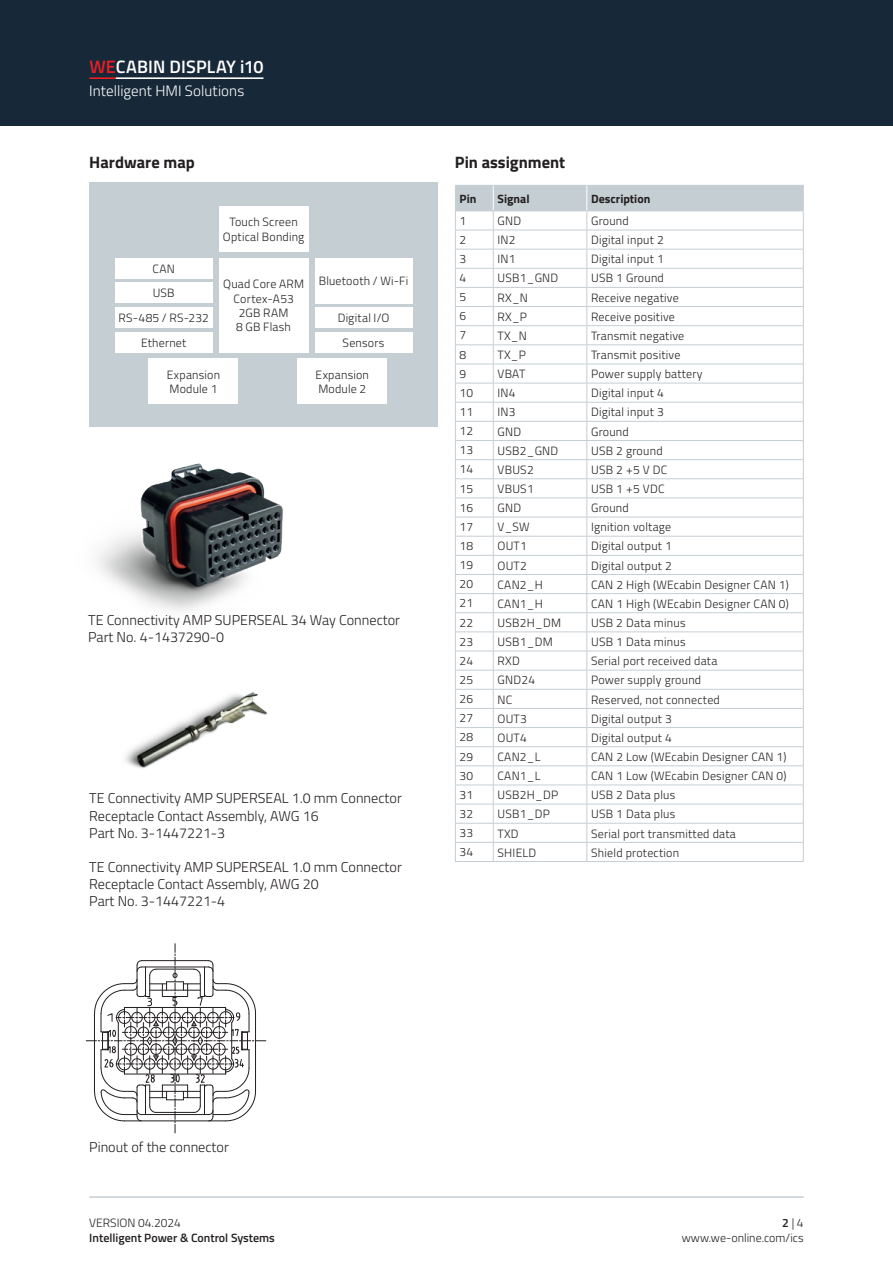
<style>
.page{position:relative;width:893px;height:1263px;background:#fff}
.page>*{position:absolute;margin:0;border:0;box-sizing:border-box;transform-origin:0 0}
.t1{font:600 18px "Titillium";letter-spacing:.005em;color:#fff}
.t2{font:700 16.5px "Titillium";color:#231f20}
.t3{font:300 15px "Titillium";letter-spacing:.005em;color:#fff}
.t4{font:300 14.25px/17.1px "Titillium";color:#231f20}
.t5{font:300 12px/14.4px "Titillium";letter-spacing:.02em;color:#231f20;text-align:center}
.t6{font:300 12px/14.4px "Titillium";color:#231f20;text-align:right}
.t7{font:600 12px "Titillium";color:#231f20}
.t8{font:700 12px "Titillium";color:#231f20}
.s1{color:#ee1d23}
.s2{font-weight:600}
</style>
<div class="page">
<div style="left:0;top:0;width:893px;height:125px;background:#172938"></div>
<hr style="left:89px;top:77px;width:27px;height:2px;background:#ee1d23">
<hr style="left:116px;top:77px;width:147px;height:2px;background:#fff">
<hr style="left:89px;top:1196px;width:715px;height:2px;background:#c5ced3">
<div style="left:89px;top:182px;width:349px;height:245px;background:#c5ced3"></div>
<div style="left:115px;top:258px;width:98px;height:21px;background:#fff"></div>
<div style="left:315px;top:258px;width:97px;height:45px;background:#fff"></div>
<div style="left:219px;top:207px;width:89px;height:45px;background:#fff"></div>
<div style="left:149px;top:359px;width:89px;height:45px;background:#fff"></div>
<div style="left:298px;top:359px;width:89px;height:45px;background:#fff"></div>
<div style="left:115px;top:283px;width:98px;height:20px;background:#fff"></div>
<div style="left:115px;top:307px;width:98px;height:21px;background:#fff"></div>
<div style="left:315px;top:307px;width:97px;height:21px;background:#fff"></div>
<div style="left:115px;top:332px;width:98px;height:20px;background:#fff"></div>
<div style="left:315px;top:332px;width:97px;height:20px;background:#fff"></div>
<div style="left:219px;top:258px;width:89px;height:94px;background:#fff"></div>
<img style="left:97px;top:463px;width:186px;height:148px">
<img style="left:125px;top:692px;width:142px;height:77px">
<svg style="left:86px;top:944px;width:180px;height:189px"></svg>
<hr style="left:141px;top:967px;width:68px;height:1px;background:#231f20">
<hr style="left:141px;top:960px;width:68px;height:1px;background:#231f20">
<hr style="left:455px;top:861px;width:38px;height:1px;background:#c5ced3">
<hr style="left:493px;top:861px;width:94px;height:1px;background:#c5ced3">
<hr style="left:587px;top:861px;width:217px;height:1px;background:#c5ced3">
<svg style="left:455px;top:185px;width:349px;height:676px"></svg>
<h1 class="t1" style="left:89px;top:54px;width:176px"><span class="s1">WE</span>CABIN DISPLAY i10</h1>
<p class="t3" style="left:89px;top:80px;width:157px">Intelligent HMI Solutions</p>
<h2 class="t2" style="left:89px;top:149px;width:107px">Hardware map</h2>
<h2 class="t2" style="left:455px;top:149px;width:112px">Pin assignment</h2>
<p class="t5" style="left:152px;top:261px;width:24px">CAN</p>
<p class="t5" style="left:119px;top:280px;width:92px;line-height:24.6px">USB<br>RS-485 / RS-232</p>
<p class="t5" style="left:223px;top:214px;width:83px">Touch Screen<br>Optical Bonding</p>
<p class="t5" style="left:223px;top:276px;width:82px">Quad Core ARM<br>Cortex-A53<br>2GB RAM<br>8 GB Flash</p>
<p class="t5" style="left:319px;top:273px;width:91px">Bluetooth / Wi-Fi</p>
<p class="t5" style="left:338px;top:310px;width:53px">Digital I/O</p>
<p class="t5" style="left:141px;top:335px;width:47px">Ethernet</p>
<p class="t5" style="left:343px;top:335px;width:43px">Sensors</p>
<p class="t5" style="left:167px;top:367px;width:55px;text-align:left">Expansion<br>Module 1</p>
<p class="t5" style="left:316px;top:367px;width:55px;text-align:left">Expansion<br>Module 2</p>
<p class="t4" style="left:88px;top:611px;width:313px">TE Connectivity AMP SUPERSEAL 34 Way Connector<br>Part No. 4-1437290-0</p>
<p class="t4" style="left:89px;top:789px;width:314px">TE Connectivity AMP SUPERSEAL 1.0 mm Connector<br>Receptacle Contact Assembly, AWG 16<br>Part No. 3-1447221-3</p>
<p class="t4" style="left:89px;top:858px;width:314px">TE Connectivity AMP SUPERSEAL 1.0 mm Connector<br>Receptacle Contact Assembly, AWG 20<br>Part No. 3-1447221-4</p>
<p class="t8" style="left:460px;top:189px;width:18px">Pin</p>
<p class="t8" style="left:497px;top:189px;width:34px">Signal</p>
<p class="t8" style="left:591px;top:189px;width:61px">Description</p>
<p class="t5" style="left:460px;top:213px;width:8px">1</p>
<p class="t5" style="left:497px;top:213px;width:25px">GND</p>
<p class="t5" style="left:591px;top:213px;width:39px">Ground</p>
<p class="t5" style="left:460px;top:232px;width:8px">2</p>
<p class="t5" style="left:497px;top:232px;width:20px">IN2</p>
<p class="t5" style="left:591px;top:232px;width:74px">Digital input 2</p>
<p class="t5" style="left:460px;top:251px;width:8px">3</p>
<p class="t5" style="left:497px;top:251px;width:20px">IN1</p>
<p class="t5" style="left:591px;top:251px;width:74px">Digital input 1</p>
<p class="t5" style="left:460px;top:270px;width:8px">4</p>
<p class="t5" style="left:497px;top:270px;width:62px">USB1_GND</p>
<p class="t5" style="left:591px;top:270px;width:74px">USB 1 Ground</p>
<p class="t5" style="left:460px;top:289px;width:8px">5</p>
<p class="t5" style="left:497px;top:290px;width:32px">RX_N</p>
<p class="t5" style="left:591px;top:290px;width:89px">Receive negative</p>
<p class="t5" style="left:460px;top:308px;width:8px">6</p>
<p class="t5" style="left:497px;top:309px;width:31px">RX_P</p>
<p class="t5" style="left:591px;top:309px;width:85px">Receive positive</p>
<p class="t5" style="left:460px;top:327px;width:8px">7</p>
<p class="t5" style="left:497px;top:328px;width:31px">TX_N</p>
<p class="t5" style="left:591px;top:328px;width:95px">Transmit negative</p>
<p class="t5" style="left:460px;top:347px;width:8px">8</p>
<p class="t5" style="left:497px;top:347px;width:30px">TX_P</p>
<p class="t5" style="left:591px;top:347px;width:91px">Transmit positive</p>
<p class="t5" style="left:460px;top:366px;width:8px">9</p>
<p class="t5" style="left:497px;top:366px;width:29px">VBAT</p>
<p class="t5" style="left:591px;top:366px;width:113px">Power supply battery</p>
<p class="t5" style="left:460px;top:385px;width:15px">10</p>
<p class="t5" style="left:497px;top:385px;width:20px">IN4</p>
<p class="t5" style="left:591px;top:385px;width:74px">Digital input 4</p>
<p class="t5" style="left:460px;top:404px;width:15px">11</p>
<p class="t5" style="left:497px;top:404px;width:20px">IN3</p>
<p class="t5" style="left:591px;top:404px;width:74px">Digital input 3</p>
<p class="t5" style="left:460px;top:423px;width:15px">12</p>
<p class="t5" style="left:497px;top:423px;width:25px">GND</p>
<p class="t5" style="left:591px;top:423px;width:39px">Ground</p>
<p class="t5" style="left:460px;top:442px;width:15px">13</p>
<p class="t5" style="left:497px;top:443px;width:62px">USB2_GND</p>
<p class="t5" style="left:591px;top:443px;width:73px">USB 2 ground</p>
<p class="t5" style="left:460px;top:461px;width:15px">14</p>
<p class="t5" style="left:497px;top:462px;width:38px">VBUS2</p>
<p class="t5" style="left:591px;top:462px;width:78px">USB 2 +5 V DC</p>
<p class="t5" style="left:460px;top:481px;width:15px">15</p>
<p class="t5" style="left:497px;top:481px;width:38px">VBUS1</p>
<p class="t5" style="left:591px;top:481px;width:75px">USB 1 +5 VDC</p>
<p class="t5" style="left:460px;top:500px;width:15px">16</p>
<p class="t5" style="left:497px;top:500px;width:25px">GND</p>
<p class="t5" style="left:591px;top:500px;width:39px">Ground</p>
<p class="t5" style="left:460px;top:519px;width:15px">17</p>
<p class="t5" style="left:497px;top:519px;width:34px">V_SW</p>
<p class="t5" style="left:591px;top:519px;width:82px">Ignition voltage</p>
<p class="t5" style="left:460px;top:538px;width:15px">18</p>
<p class="t5" style="left:497px;top:538px;width:31px">OUT1</p>
<p class="t5" style="left:591px;top:538px;width:82px">Digital output 1</p>
<p class="t5" style="left:460px;top:557px;width:15px">19</p>
<p class="t5" style="left:497px;top:557px;width:31px">OUT2</p>
<p class="t5" style="left:591px;top:557px;width:82px">Digital output 2</p>
<p class="t5" style="left:460px;top:576px;width:15px">20</p>
<p class="t5" style="left:497px;top:577px;width:47px">CAN2_H</p>
<p class="t5" style="left:591px;top:577px;width:199px">CAN 2 High (WEcabin Designer CAN 1)</p>
<p class="t5" style="left:460px;top:595px;width:15px">21</p>
<p class="t5" style="left:497px;top:596px;width:47px">CAN1_H</p>
<p class="t5" style="left:591px;top:596px;width:199px">CAN 1 High (WEcabin Designer CAN 0)</p>
<p class="t5" style="left:460px;top:615px;width:15px">22</p>
<p class="t5" style="left:497px;top:615px;width:65px">USB2H_DM</p>
<p class="t5" style="left:591px;top:615px;width:96px">USB 2 Data minus</p>
<p class="t5" style="left:460px;top:634px;width:15px">23</p>
<p class="t5" style="left:497px;top:634px;width:57px">USB1_DM</p>
<p class="t5" style="left:591px;top:634px;width:96px">USB 1 Data minus</p>
<p class="t5" style="left:460px;top:653px;width:15px">24</p>
<p class="t5" style="left:497px;top:653px;width:24px">RXD</p>
<p class="t5" style="left:591px;top:653px;width:128px">Serial port received data</p>
<p class="t5" style="left:460px;top:672px;width:15px">25</p>
<p class="t5" style="left:497px;top:672px;width:39px">GND24</p>
<p class="t5" style="left:591px;top:672px;width:112px">Power supply ground</p>
<p class="t5" style="left:460px;top:691px;width:15px">26</p>
<p class="t5" style="left:497px;top:691px;width:16px">NC</p>
<p class="t5" style="left:591px;top:691px;width:130px">Reserved, not connected</p>
<p class="t5" style="left:460px;top:710px;width:15px">27</p>
<p class="t5" style="left:497px;top:711px;width:31px">OUT3</p>
<p class="t5" style="left:591px;top:711px;width:82px">Digital output 3</p>
<p class="t5" style="left:460px;top:729px;width:15px">28</p>
<p class="t5" style="left:497px;top:730px;width:31px">OUT4</p>
<p class="t5" style="left:591px;top:730px;width:82px">Digital output 4</p>
<p class="t5" style="left:460px;top:749px;width:15px">29</p>
<p class="t5" style="left:497px;top:749px;width:45px">CAN2_L</p>
<p class="t5" style="left:591px;top:749px;width:197px">CAN 2 Low (WEcabin Designer CAN 1)</p>
<p class="t5" style="left:460px;top:768px;width:15px">30</p>
<p class="t5" style="left:497px;top:768px;width:45px">CAN1_L</p>
<p class="t5" style="left:591px;top:768px;width:197px">CAN 1 Low (WEcabin Designer CAN 0)</p>
<p class="t5" style="left:460px;top:787px;width:15px">31</p>
<p class="t5" style="left:497px;top:787px;width:62px">USB2H_DP</p>
<p class="t5" style="left:591px;top:787px;width:86px">USB 2 Data plus</p>
<p class="t5" style="left:460px;top:806px;width:15px">32</p>
<p class="t5" style="left:497px;top:806px;width:54px">USB1_DP</p>
<p class="t5" style="left:591px;top:806px;width:86px">USB 1 Data plus</p>
<p class="t5" style="left:460px;top:825px;width:15px">33</p>
<p class="t5" style="left:497px;top:825px;width:23px">TXD</p>
<p class="t5" style="left:591px;top:825px;width:146px">Serial port transmitted data</p>
<p class="t5" style="left:460px;top:844px;width:15px">34</p>
<p class="t5" style="left:497px;top:845px;width:40px">SHIELD</p>
<p class="t5" style="left:591px;top:845px;width:90px">Shield protection</p>
<p class="t4" style="left:89px;top:1137px;width:141px">Pinout of the connector</p>
<p class="t6" style="left:89px;top:1215px;width:93px">VERSION 04.2024</p>
<p class="t7" style="left:89px;top:1228px;width:187px">Intelligent Power &amp; Control Systems</p>
<p class="t6" style="left:682px;top:1215px;width:123px"><span class="s2">2</span> | 4 www.we-online.com/ics</p>
</div>
